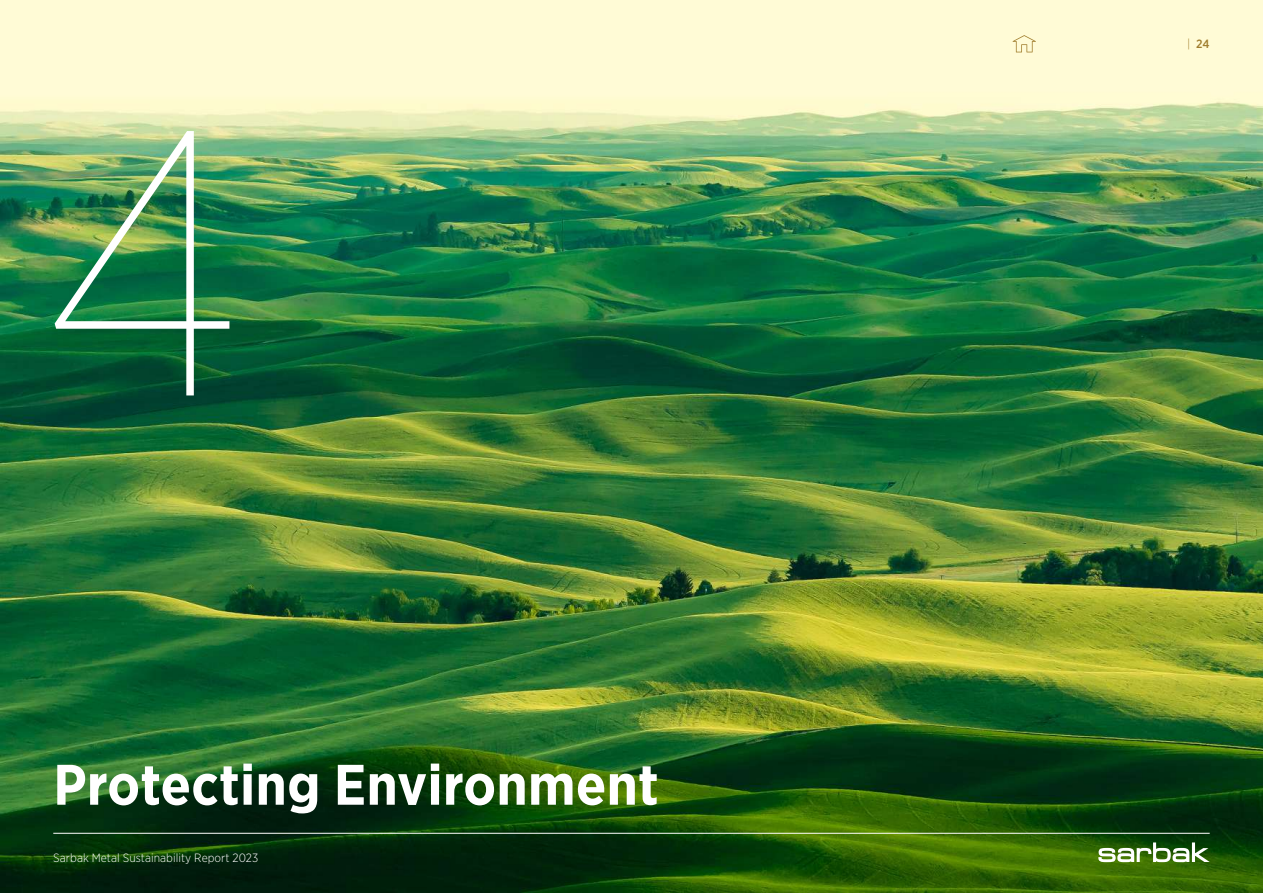
<style>
.page{position:relative;width:1263px;height:893px;background:#fff}
.page>*{position:absolute;margin:0;border:0;box-sizing:border-box;transform-origin:0 0}
.t1{font:100 375px "Gotham Narrow";color:#fff}
.t2{font:700 57px "Gotham Narrow";letter-spacing:.005em;color:#fff}
.t3{font:300 12px "Gotham Narrow";letter-spacing:.005em;color:#fff}
.t4{font:500 12px "Gotham Narrow";color:#a07d2d}
.s1{font-weight:300}
</style>
<div class="page">
<img style="left:0;top:0;width:1263px;height:893px">
<svg style="left:1098px;top:842px;width:112px;height:20px"></svg>
<hr style="left:53px;top:833px;width:1157px;height:1px;background:#fff">
<svg style="left:1012px;top:35px;width:24px;height:17px"></svg>
<h1 class="t1" style="left:43px;top:40px;width:199px">4</h1>
<h2 class="t2" style="left:53px;top:748px;width:607px">Protecting Environment</h2>
<p class="t3" style="left:53px;top:850px;width:207px">Sarbak Metal Sustainability Report 2023</p>
<p class="t4" style="left:1187px;top:36px;width:24px"><span class="s1">|</span> 24</p>
</div>
